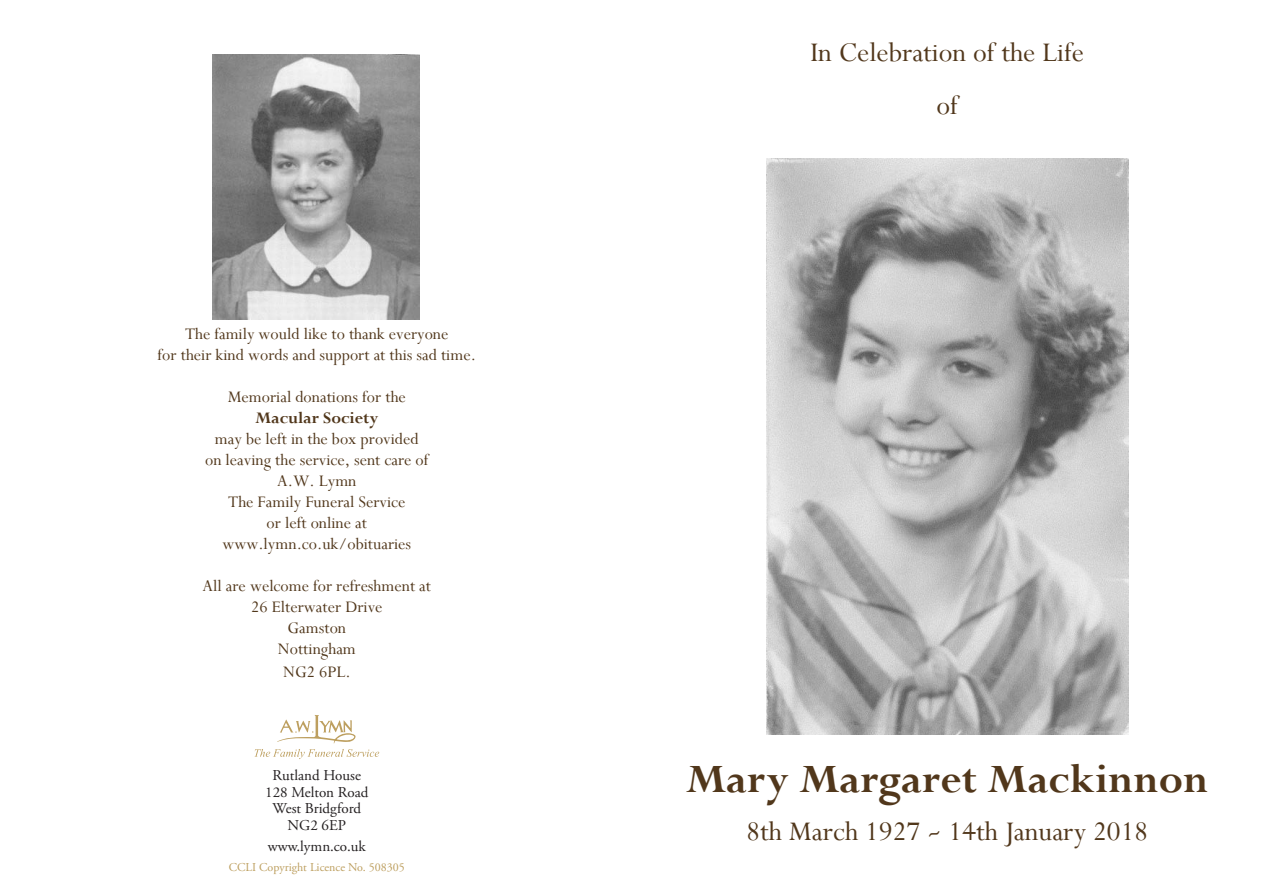
<style>
.page{position:relative;width:1263px;height:893px;background:#fff}
.page>*{position:absolute;margin:0;border:0;box-sizing:border-box;transform-origin:0 0}
.t1{font:700 45px "Perpetua";color:#51371b}
.t2{font:30px/52.5px "Perpetua";color:#51371b;text-align:center}
.t3{font:18px/21px "Perpetua";color:#51371b;text-align:center}
.t4{font:700 18px "Perpetua";color:#51371b}
.t5{font:15px/16.5px "Adobe Garamond Pro";color:#231f20;text-align:center}
.t6{font:12px "Adobe Garamond Pro";color:#bd9f5f}
.s1{font-family:"Adobe Garamond Pro"}
</style>
<div class="page">
<svg style="left:254px;top:715px;width:125px;height:44px"></svg>
<img style="left:212px;top:54px;width:207px;height:265px">
<img style="left:766px;top:158px;width:362px;height:576px">
<p class="t3" style="left:158px;top:323px;width:320px">The family would like to thank everyone<br>for their kind words and support at this sad time.</p>
<p class="t3" style="left:228px;top:386px;width:180px">Memorial donations for the</p>
<p class="t4" style="left:255px;top:407px;width:125px">Macular Society</p>
<p class="t3" style="left:205px;top:428px;width:225px">may be left in the box provided on leaving the service, sent care of<br>A.W. Lymn<br>The Family Funeral Service<br>or left online at www.lymn.co.uk/obituaries</p>
<p class="t3" style="left:202px;top:575px;width:230px;line-height:21.5px">All are welcome for refreshment at<br>26 Elterwater Drive<br>Gamston<br>Nottingham<br>NG2 6PL.</p>
<p class="t5" style="left:265px;top:768px;width:105px">Rutland House<br>128 Melton Road<br>West Bridgford<br>NG2 6EP</p>
<p class="t5" style="left:268px;top:838px;width:99px">www.lymn.co.uk</p>
<p class="t6" style="left:229px;top:860px;width:178px">CCLI Copyright Licence No. 508305</p>
<h2 class="t2" style="left:810px;top:26px;width:275px">In Celebration of the Life of</h2>
<h1 class="t1" style="left:686px;top:750px;width:524px">Mary Margaret Mackinnon</h1>
<h2 class="t2" style="left:746px;top:804px;width:403px">8th March 1927 <span class="s1">~</span> 14th January 2018</h2>
</div>
